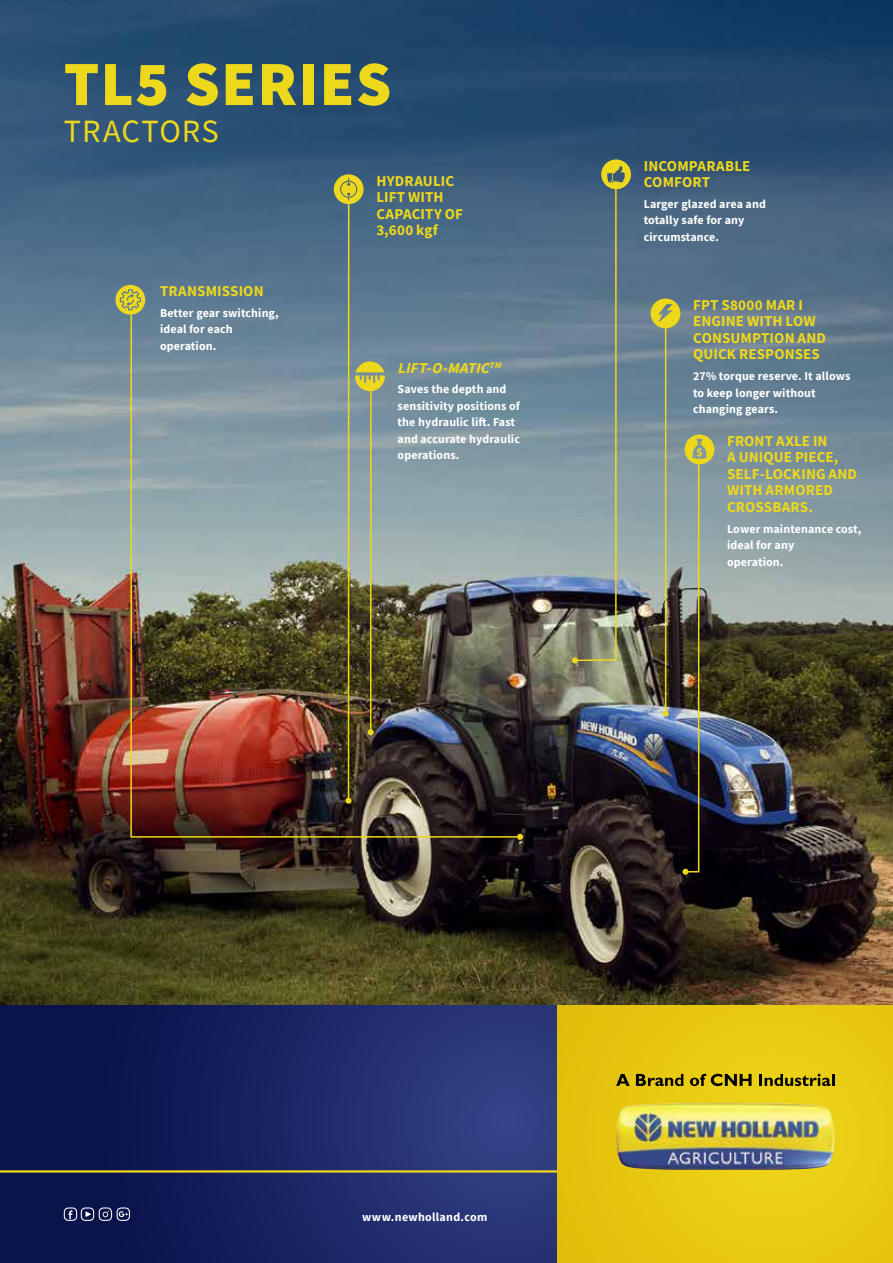
<style>
.page{position:relative;width:893px;height:1263px;background:#fff}
.page>*{position:absolute;margin:0;border:0;box-sizing:border-box;transform-origin:0 0}
.t1{font:900 63px "Source Sans Pro";letter-spacing:.02em;color:#eed81b}
.t2{font:32.4px "Source Sans Pro";letter-spacing:.035em;color:#eed81b}
.t3{font:700 15px/16.5px "Source Sans Pro";letter-spacing:.005em;color:#eed81b}
.t4{font:italic 700 15px "Source Sans Pro";color:#eed81b}
.t5{font:700 12px/16.5px "Source Sans Pro";letter-spacing:.01em;color:#fff}
</style>
<div class="page">
<img style="left:0;top:0;width:893px;height:1006px">
<hr style="left:665px;top:326px;width:1px;height:387px;background:#eed81b">
<svg style="left:663px;top:710px;width:6px;height:6px"></svg>
<img style="left:682px;top:435px;width:32px;height:440px">
<img style="left:130px;top:313px;width:391px;height:525px">
<svg style="left:517px;top:834px;width:6px;height:6px"></svg>
<hr style="left:370px;top:388px;width:2px;height:344px;background:#eed81b">
<svg style="left:368px;top:729px;width:6px;height:6px"></svg>
<hr style="left:348px;top:204px;width:1px;height:597px;background:#eed81b">
<svg style="left:345px;top:798px;width:6px;height:6px"></svg>
<svg style="left:572px;top:159px;width:59px;height:504px;background:#72868b"></svg>
<svg style="left:334px;top:174px;width:30px;height:30px"></svg>
<svg style="left:355px;top:361px;width:30px;height:30px"></svg>
<svg style="left:115px;top:285px;width:30px;height:30px"></svg>
<div style="left:0;top:1006px;width:558px;height:257px;background:linear-gradient(to right,#060d42,#323f83)"></div>
<hr style="left:0;top:1170px;width:558px;height:2px;background:#eed81b">
<div style="left:558px;top:1006px;width:335px;height:257px;background:#e8c912"></div>
<svg style="left:64px;top:1207px;width:66px;height:14px"></svg>
<svg style="left:651px;top:298px;width:29px;height:30px"></svg>
<svg style="left:616px;top:1074px;width:14px;height:12px"></svg>
<svg style="left:636px;top:1074px;width:47px;height:12px"></svg>
<svg style="left:690px;top:1074px;width:61px;height:12px"></svg>
<svg style="left:759px;top:1074px;width:75px;height:12px"></svg>
<img style="left:616px;top:1103px;width:218px;height:67px">
<h1 class="t1" style="left:64px;top:41px;width:329px">TL5 SERIES</h1>
<h2 class="t2" style="left:64px;top:111px;width:157px">TRACTORS</h2>
<p class="t3" style="left:160px;top:283px;width:105px">TRANSMISSION</p>
<p class="t5" style="left:160px;top:304px;width:120px">Better gear switching, ideal for each operation.</p>
<p class="t3" style="left:376px;top:172px;width:88px">HYDRAULIC<br>LIFT WITH<br>CAPACITY OF<br>3,600 kgf</p>
<p class="t4" style="left:398px;top:358px;width:107px">LIFT-O-MATIC<sup>TM</sup></p>
<p class="t5" style="left:398px;top:381px;width:124px">Saves the depth and sensitivity positions of the hydraulic lift. Fast and accurate hydraulic operations.</p>
<p class="t3" style="left:644px;top:157px;width:108px">INCOMPARABLE<br>COMFORT</p>
<p class="t5" style="left:644px;top:196px;width:124px">Larger glazed area and totally safe for any circumstance.</p>
<p class="t3" style="left:693px;top:296px;width:134px">FPT S8000 MAR I<br>ENGINE WITH LOW<br>CONSUMPTION AND<br>QUICK RESPONSES</p>
<p class="t5" style="left:693px;top:368px;width:159px">27% torque reserve. It allows to keep longer without changing gears.</p>
<p class="t3" style="left:727px;top:432px;width:131px">FRONT AXLE IN<br>A UNIQUE PIECE,<br>SELF-LOCKING AND<br>WITH ARMORED<br>CROSSBARS.</p>
<p class="t5" style="left:727px;top:520px;width:136px">Lower maintenance cost, ideal for any<br>operation.</p>
<p class="t5" style="left:362px;top:1208px;width:127px">www.newholland.com</p>
</div>
